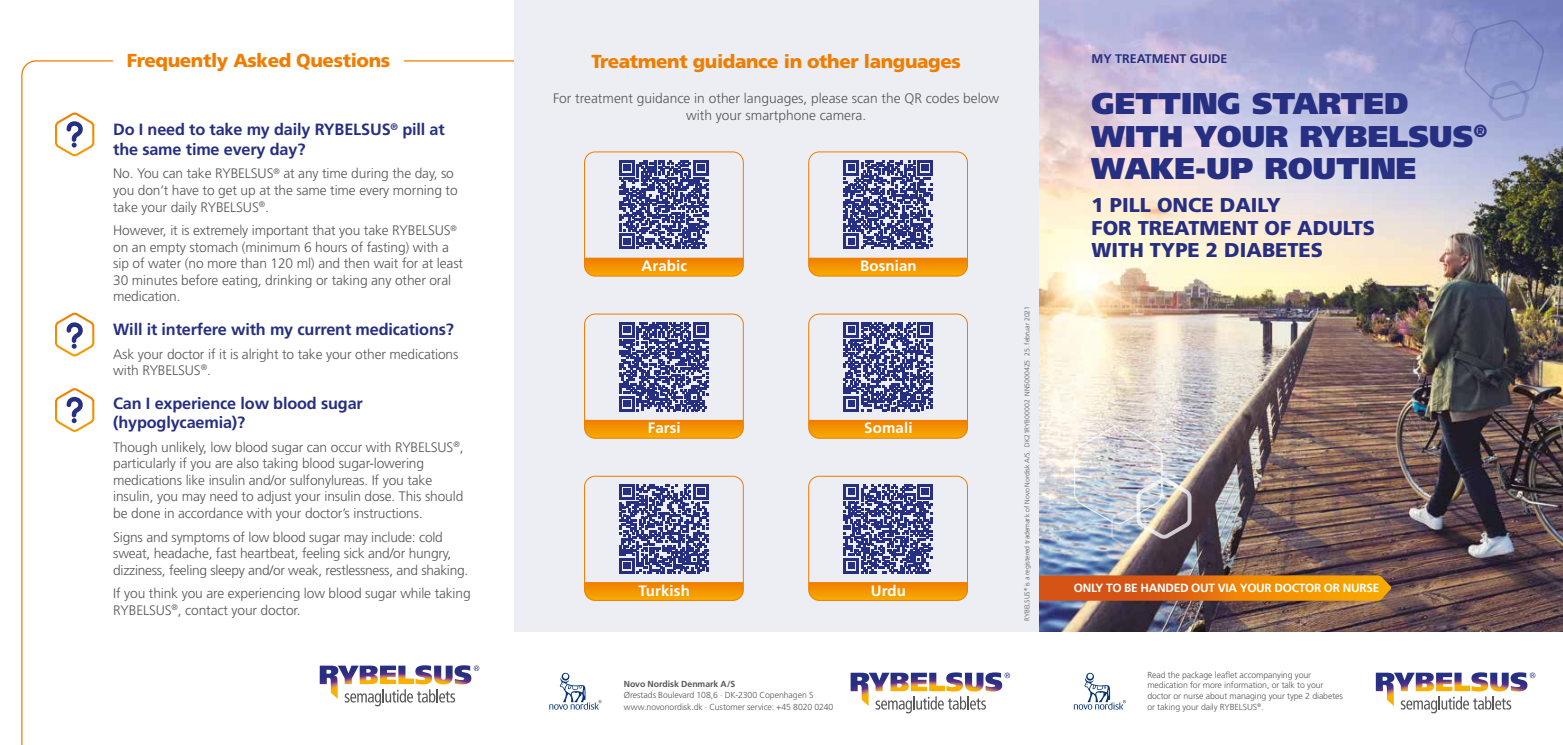
<style>
.page{position:relative;width:1563px;height:745px;background:#fff}
.page>*{position:absolute;margin:0;border:0;box-sizing:border-box;transform-origin:0 0}
.t1{font:900 30px/32.5px "Frutiger LT Std";color:#262f81}
.t2{font:900 20px/22.5px "Frutiger LT Std";color:#262f81}
.t3{font:900 18.75px "Frutiger LT Std";letter-spacing:-.02em;color:#ef7d00}
.t4{font:700 16.25px/19.5px "Frutiger LT Std";letter-spacing:-.01em;color:#262f81}
.t5{font:700 15px "Frutiger LT Std";letter-spacing:.01em;color:#fff}
.t6{font:300 13.75px/16.5px "Frutiger LT Std";letter-spacing:-.01em;color:#575756}
.t7{font:700 12.5px "Frutiger LT Std";color:#262f81}
.t8{font:700 11.88px "Frutiger LT Std";letter-spacing:-.025em;color:#fff}
.t9{font:300 8.75px/10.5px "Frutiger LT Std";letter-spacing:-.01em;color:#575756}
.t10{font:700 8.75px "Frutiger LT Std";letter-spacing:-.005em;color:#575756}
.t11{font:300 6.88px "Frutiger LT Std";color:#575756}
</style>
<div class="page">
<svg style="left:21px;top:60px;width:504px;height:684px"></svg>
<svg style="left:1074px;top:672px;width:52px;height:37px"></svg>
<img style="left:1038px;top:0;width:525px;height:631px">
<img style="left:1073px;top:424px;width:119px;height:125px">
<svg style="left:1449px;top:18px;width:95px;height:106px;background:#9099cd"></svg>
<svg style="left:1038px;top:575px;width:353px;height:25px;background:#e1760e"></svg>
<svg style="left:1375px;top:672px;width:160px;height:41px"></svg>
<div style="left:514px;top:0;width:524px;height:631px;background:#eceef3"></div>
<svg style="left:549px;top:672px;width:52px;height:37px"></svg>
<svg style="left:850px;top:672px;width:160px;height:41px"></svg>
<div style="left:113px;top:35px;width:291px;height:50px;background:#fff"></div>
<svg style="left:54px;top:111px;width:41px;height:47px"></svg>
<svg style="left:54px;top:311px;width:41px;height:47px"></svg>
<svg style="left:54px;top:386px;width:41px;height:47px"></svg>
<svg style="left:320px;top:665px;width:159px;height:40px"></svg>
<svg style="left:584px;top:257px;width:159px;height:19px;background:#f2940d"></svg>
<div style="left:584px;top:151px;width:159px;height:125px;border:1px solid #ef7d00;border-radius:11px"></div>
<svg style="left:619px;top:160px;width:89px;height:89px"></svg>
<svg style="left:809px;top:257px;width:158px;height:19px;background:#f2960c"></svg>
<div style="left:808px;top:151px;width:160px;height:125px;border:1px solid #ef7d00;border-radius:11px"></div>
<svg style="left:843px;top:160px;width:89px;height:89px"></svg>
<svg style="left:584px;top:419px;width:159px;height:19px;background:#f2970f"></svg>
<div style="left:584px;top:313px;width:159px;height:125px;border:1px solid #ef7d00;border-radius:11px"></div>
<svg style="left:619px;top:322px;width:89px;height:89px"></svg>
<svg style="left:809px;top:419px;width:158px;height:19px;background:#f2970f"></svg>
<div style="left:808px;top:313px;width:160px;height:125px;border:1px solid #ef7d00;border-radius:11px"></div>
<svg style="left:843px;top:322px;width:89px;height:89px"></svg>
<svg style="left:584px;top:582px;width:159px;height:18px;background:#f29203"></svg>
<div style="left:584px;top:475px;width:159px;height:125px;border:1px solid #ef7d00;border-radius:11px"></div>
<svg style="left:619px;top:484px;width:89px;height:89px"></svg>
<svg style="left:809px;top:582px;width:158px;height:18px;background:#f29203"></svg>
<div style="left:808px;top:475px;width:160px;height:125px;border:1px solid #ef7d00;border-radius:11px"></div>
<svg style="left:843px;top:484px;width:89px;height:89px"></svg>
<h3 class="t3" style="left:127px;top:49px;width:265px">Frequently Asked Questions</h3>
<p class="t4" style="left:113px;top:120px;width:333px">Do I need to take my daily RYBELSUS<sup>®</sup> pill at the same time every day?</p>
<p class="t6" style="left:113px;top:165px;width:346px">No. You can take RYBELSUS<sup>®</sup> at any time during the day, so you don’t have to get up at the same time every morning to take your daily RYBELSUS<sup>®</sup>.</p>
<p class="t6" style="left:113px;top:222px;width:351px">However, it is extremely important that you take RYBELSUS<sup>® </sup>on an empty stomach (minimum 6 hours of fasting) with a sip of water (no more than 120 ml) and then wait for at least 30 minutes before eating, drinking or taking any other oral medication.</p>
<p class="t4" style="left:113px;top:319px;width:342px">Will it interfere with my current medications?</p>
<p class="t6" style="left:113px;top:345px;width:347px">Ask your doctor if it is alright to take your other medications with RYBELSUS<sup>®</sup>.</p>
<p class="t4" style="left:113px;top:393px;width:251px">Can I experience low blood sugar (hypoglycaemia)?</p>
<p class="t6" style="left:113px;top:439px;width:352px">Though unlikely, low blood sugar can occur with RYBELSUS<sup>®</sup>, particularly if you are also taking blood sugar-lowering medications like insulin and/or sulfonylureas. If you take insulin, you may need to adjust your insulin dose. This should be done in accordance with your doctor’s instructions.</p>
<p class="t6" style="left:113px;top:528px;width:357px">Signs and symptoms of low blood sugar may include: cold sweat, headache, fast heartbeat, feeling sick and/or hungry, dizziness, feeling sleepy and/or weak, restlessness, and shaking.</p>
<p class="t6" style="left:113px;top:585px;width:359px">If you think you are experiencing low blood sugar while taking<br>RYBELSUS<sup>®</sup>, contact your doctor.</p>
<h3 class="t3" style="left:591px;top:50px;width:371px">Treatment guidance in other languages</h3>
<p class="t6" style="left:553px;top:90px;width:447px;text-align:center">For treatment guidance in other languages, please scan the QR codes below with your smartphone camera.</p>
<p class="t5" style="left:641px;top:257px;width:47px">Arabic</p>
<p class="t5" style="left:860px;top:257px;width:58px">Bosnian</p>
<p class="t5" style="left:648px;top:419px;width:35px">Farsi</p>
<p class="t5" style="left:864px;top:419px;width:50px">Somali</p>
<p class="t5" style="left:638px;top:581px;width:53px">Turkish</p>
<p class="t5" style="left:871px;top:581px;width:37px">Urdu</p>
<p class="t10" style="left:624px;top:678px;width:113px">Novo Nordisk Denmark A/S</p>
<p class="t9" style="left:624px;top:689px;width:211px;line-height:11.2px">Ørestads Boulevard 108,6 · DK-2300 Copenhagen S www.novonordisk.dk · Customer service: +45 8020 0240</p>
<p class="t11" style="left:1023px;top:620px;width:316px;rotate:-90deg">RYBELSUS<sup>®</sup> is a registered trademark of Novo Nordisk A/S. DK21RYB00002 NN5000425 25. februar 2021</p>
<p class="t7" style="left:1091px;top:52px;width:137px">MY TREATMENT GUIDE</p>
<h1 class="t1" style="left:1091px;top:87px;width:397px">GETTING STARTED<br>WITH YOUR RYBELSUS<sup>®<br></sup>WAKE-UP ROUTINE</h1>
<h2 class="t2" style="left:1091px;top:194px;width:285px">1 PILL ONCE DAILY<br>FOR TREATMENT OF ADULTS<br>WITH TYPE 2 DIABETES</h2>
<p class="t8" style="left:1074px;top:581px;width:307px">ONLY TO BE HANDED OUT VIA YOUR DOCTOR OR NURSE</p>
<p class="t9" style="left:1147px;top:669px;width:197px">Read the package leaflet accompanying your medication for more information, or talk to your doctor or nurse about managing your type 2 diabetes or taking your daily RYBELSUS<sup>®</sup>.</p>
</div>
